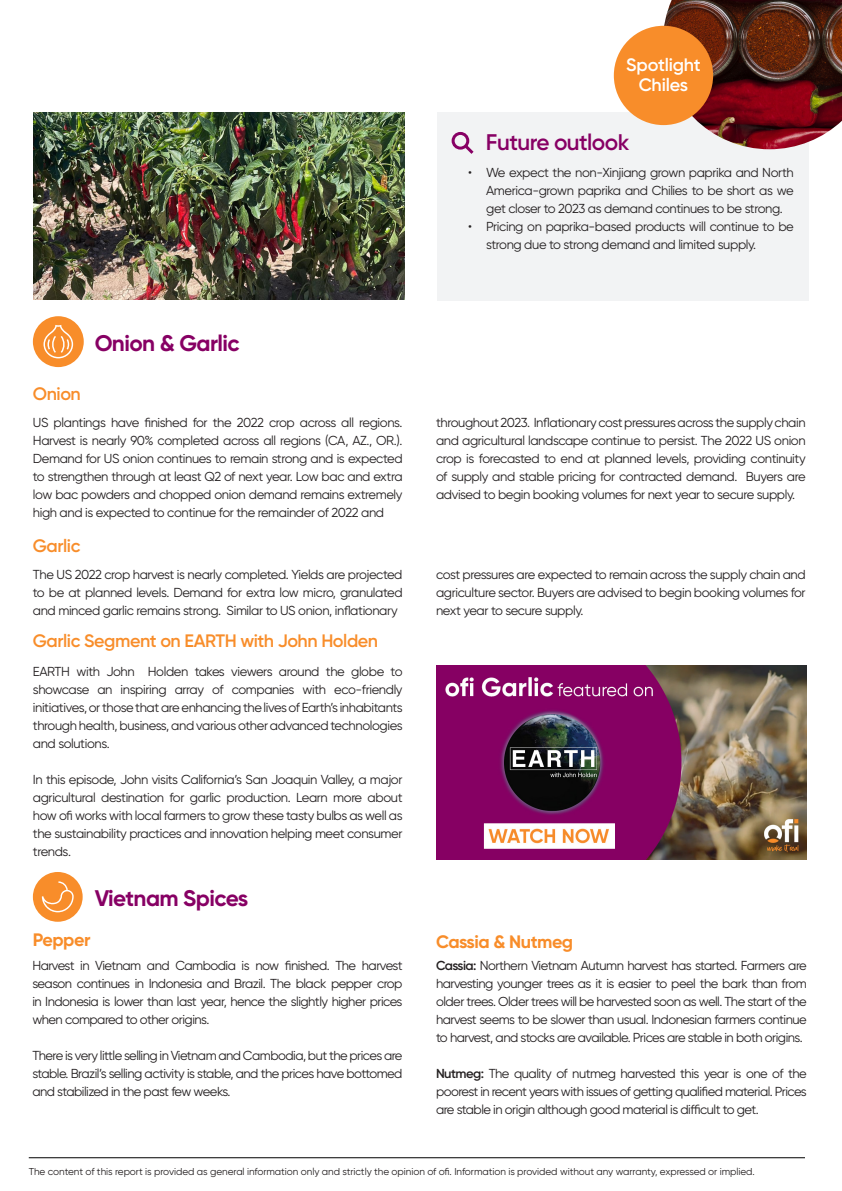
<style>
.page{position:relative;width:842px;height:1191px;background:#fff}
.page>*{position:absolute;margin:0;border:0;box-sizing:border-box;transform-origin:0 0}
.t1{font:700 22.5px "Gilroy";letter-spacing:-.025em;color:#870064}
.t2{font:600 22.5px "Gilroy";letter-spacing:-.025em;color:#870064}
.t3{font:600 18px "Gilroy";letter-spacing:-.025em;color:#f88d2a}
.t4{font:700 18px "Gilroy";letter-spacing:-.025em;color:#f88d2a}
.t5{font:600 18px/20px "Gilroy";letter-spacing:-.01em;color:#fff;text-align:center}
.t6{font:13px/18px "Gilroy";letter-spacing:-.03em;color:#231f20;text-align:justify}
.t7{font:10px "Gilroy";letter-spacing:-.005em;color:#231f20}
.s1{font-weight:600}
</style>
<div class="page">
<div style="left:437px;top:113px;width:372px;height:188px;background:#f2f3f4"></div>
<img style="left:663px;top:0;width:179px;height:149px">
<div style="left:452px;top:132px;width:17px;height:18px;border:3px solid #870064;border-radius:50%"></div>
<svg style="left:462px;top:142px;width:12px;height:12px"></svg>
<div style="left:614px;top:26px;width:99px;height:99px;background:#f88d2a;border-radius:50%"></div>
<hr style="left:29px;top:1157px;width:776px;height:1px;background:#000">
<img style="left:34px;top:113px;width:371px;height:186px">
<div style="left:33px;top:316px;width:51px;height:51px;background:#f88d2a;border-radius:50%"></div>
<svg style="left:44px;top:325px;width:29px;height:33px"></svg>
<img style="left:436px;top:665px;width:371px;height:194px">
<div style="left:33px;top:872px;width:50px;height:49px;background:#f88d2a;border-radius:50%"></div>
<svg style="left:42px;top:881px;width:32px;height:31px"></svg>
<p class="t5" style="left:626px;top:54px;width:76px">Spotlight<br>Chiles</p>
<p class="t3" style="left:33px;top:383px;width:50px">Onion</p>
<p class="t1" style="left:95px;top:329px;width:147px">Onion &amp; Garlic</p>
<p class="t6" style="left:33px;top:413px;width:371px">US plantings have finished for the 2022 crop across all regions.<br>Harvest is nearly 90% completed across all regions (CA, AZ., OR.).<br>Demand for US onion continues to remain strong and is expected to strengthen through at least Q2 of next year. Low bac and extra low bac powders and chopped onion demand remains extremely high and is expected to continue for the remainder of 2022 and</p>
<p class="t3" style="left:33px;top:534px;width:49px">Garlic</p>
<p class="t6" style="left:33px;top:565px;width:371px">The US 2022 crop harvest is nearly completed. Yields are projected to be at planned levels. Demand for extra low micro, granulated and minced garlic remains strong. Similar to US onion, inflationary</p>
<p class="t3" style="left:33px;top:629px;width:347px">Garlic Segment on EARTH with John Holden</p>
<p class="t6" style="left:33px;top:662px;width:371px">EARTH with John Holden takes viewers around the globe to showcase an inspiring array of companies with eco-friendly initiatives, or those that are enhancing the lives of Earth’s inhabitants through health, business, and various other advanced technologies and solutions.</p>
<p class="t6" style="left:33px;top:770px;width:371px">In this episode, John visits California’s San Joaquin Valley, a major agricultural destination for garlic production. Learn more about how ofi works with local farmers to grow these tasty bulbs as well as the sustainability practices and innovation helping meet consumer trends.</p>
<p class="t1" style="left:95px;top:884px;width:155px">Vietnam Spices</p>
<p class="t4" style="left:33px;top:928px;width:59px">Pepper</p>
<p class="t6" style="left:32px;top:956px;width:372px">Harvest in Vietnam and Cambodia is now finished. The harvest season continues in Indonesia and Brazil. The black pepper crop in Indonesia is lower than last year, hence the slightly higher prices when compared to other origins.</p>
<p class="t6" style="left:32px;top:1046px;width:372px">There is very little selling in Vietnam and Cambodia, but the prices are stable. Brazil’s selling activity is stable, and the prices have bottomed and stabilized in the past few weeks.</p>
<p class="t2" style="left:486px;top:128px;width:145px">Future outlook</p>
<p class="t6" style="left:486px;top:163px;width:309px;text-indent:-18px">• We expect the non-Xinjiang grown paprika and North America-grown paprika and Chilies to be short as we get closer to 2023 as demand continues to be strong.</p>
<p class="t6" style="left:486px;top:217px;width:309px;text-indent:-18px">• Pricing on paprika-based products will continue to be strong due to strong demand and limited supply.</p>
<p class="t6" style="left:436px;top:413px;width:371px">throughout 2023. Inflationary cost pressures across the supply chain and agricultural landscape continue to persist. The 2022 US onion crop is forecasted to end at planned levels, providing continuity of supply and stable pricing for contracted demand. Buyers are advised to begin booking volumes for next year to secure supply.</p>
<p class="t6" style="left:436px;top:565px;width:371px">cost pressures are expected to remain across the supply chain and agriculture sector. Buyers are advised to begin booking volumes for next year to secure supply.</p>
<p class="t4" style="left:436px;top:930px;width:139px">Cassia &amp; Nutmeg</p>
<p class="t6" style="left:436px;top:956px;width:372px"><span class="s1">Cassia:</span> Northern Vietnam Autumn harvest has started. Farmers are harvesting younger trees as it is easier to peel the bark than from older trees. Older trees will be harvested soon as well. The start of the harvest seems to be slower than usual. Indonesian farmers continue to harvest, and stocks are available. Prices are stable in both origins.</p>
<p class="t6" style="left:436px;top:1064px;width:372px"><span class="s1">Nutmeg:</span> The quality of nutmeg harvested this year is one of the poorest in recent years with issues of getting qualified material. Prices are stable in origin although good material is difficult to get.</p>
<p class="t7" style="left:29px;top:1165px;width:727px">The content of this report is provided as general information only and strictly the opinion of ofi. Information is provided without any warranty, expressed or implied.</p>
</div>
